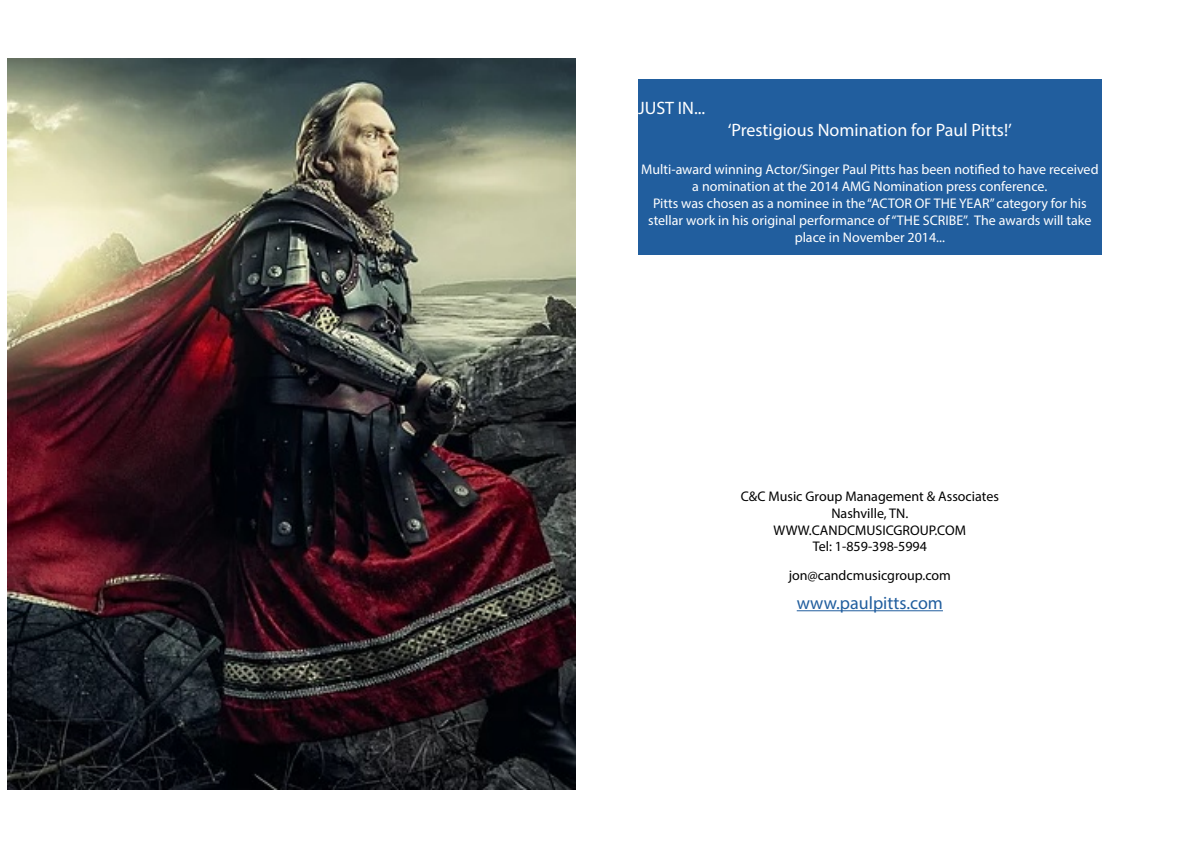
<style>
.page{position:relative;width:1191px;height:842px;background:#fff}
.page>*{position:absolute;margin:0;border:0;box-sizing:border-box;transform-origin:0 0}
.t1{font:18px "Myriad Pro";color:#fff}
.t2{font:18px "Myriad Pro";color:#215e9e}
.t3{font:14px/16.8px "Myriad Pro";color:#fff;text-align:center}
.t4{font:14px/16.8px "Myriad Pro";color:#000;text-align:center}
</style>
<div class="page">
<hr style="left:796px;top:610px;width:147px;height:1px;background:#215e9e">
<div style="left:638px;top:79px;width:463px;height:176px;background:#215e9e"></div>
<img style="left:8px;top:58px;width:567px;height:731px">
<p class="t1" style="left:638px;top:97px;width:69px">JUST IN...</p>
<p class="t1" style="left:727px;top:119px;width:286px">‘Prestigious Nomination for Paul Pitts!’</p>
<p class="t3" style="left:641px;top:161px;width:459px">Multi-award winning Actor/Singer Paul Pitts has been notified to have received a nomination at the 2014 AMG Nomination press conference.<br>Pitts was chosen as a nominee in the “ACTOR OF THE YEAR” category for his stellar work in his original performance of “THE SCRIBE”. The awards will take place in November 2014...</p>
<p class="t4" style="left:740px;top:488px;width:260px">C&amp;C Music Group Management &amp; Associates<br>Nashville, TN.<br>WWW.CANDCMUSICGROUP.COM<br>Tel: 1-859-398-5994</p>
<p class="t4" style="left:788px;top:567px;width:164px">jon@candcmusicgroup.com</p>
<p class="t2" style="left:796px;top:592px;width:148px">www.paulpitts.com</p>
</div>
